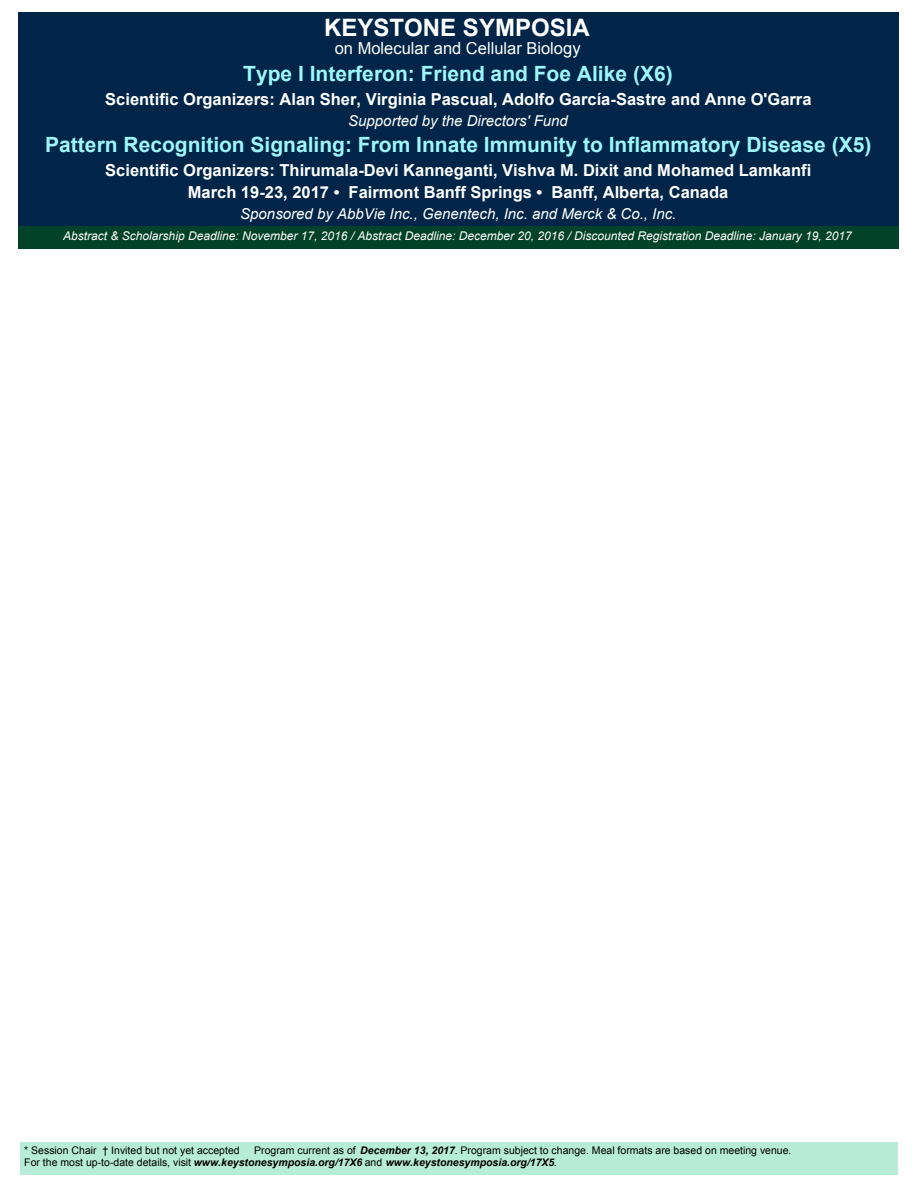
<style>
.page{position:relative;width:918px;height:1188px;background:#fff}
.page>*{position:absolute;margin:0;border:0;box-sizing:border-box;transform-origin:0 0}
.t1{font:700 24px "Arial";color:#fff}
.t2{font:700 21px "Arial";color:#9df7fd}
.t3{font:700 16.5px/22.5px "Arial";color:#fff;text-align:center}
.t4{font:16.5px "Arial";color:#fff}
.t5{font:italic 15px "Arial";color:#fff}
.t6{font:italic 12px "Arial";color:#fff}
.t7{font:10.5px/12px "Arial";color:#000}
.s1{font-weight:700;font-style:italic}
</style>
<div class="page">
<div style="left:20px;top:1142px;width:877px;height:33px;background:#b7ecd8"></div>
<div style="left:18px;top:12px;width:881px;height:214px;background:#012548"></div>
<div style="left:18px;top:226px;width:881px;height:23px;background:#02412a"></div>
<h1 class="t1" style="left:324px;top:19px;width:267px">KEYSTONE SYMPOSIA</h1>
<h3 class="t4" style="left:335px;top:42px;width:247px">on Molecular and Cellular Biology</h3>
<h2 class="t2" style="left:243px;top:66px;width:431px">Type I Interferon: Friend and Foe Alike (X6)</h2>
<h3 class="t3" style="left:105px;top:89px;width:708px">Scientific Organizers: Alan Sher, Virginia Pascual, Adolfo García-Sastre and Anne O'Garra</h3>
<h3 class="t5" style="left:348px;top:115px;width:221px">Supported by the Directors' Fund</h3>
<h2 class="t2" style="left:45px;top:136px;width:828px">Pattern Recognition Signaling: From Innate Immunity to Inflammatory Disease (X5)</h2>
<h3 class="t3" style="left:105px;top:160px;width:707px">Scientific Organizers: Thirumala-Devi Kanneganti, Vishva M. Dixit and Mohamed Lamkanfi<br>March 19-23, 2017 • Fairmont Banff Springs • Banff, Alberta, Canada</h3>
<h3 class="t5" style="left:240px;top:208px;width:438px">Sponsored by AbbVie Inc., Genentech, Inc. and Merck &amp; Co., Inc.</h3>
<p class="t6" style="left:63px;top:231px;width:790px">Abstract &amp; Scholarship Deadline: November 17, 2016 / Abstract Deadline: December 20, 2016 / Discounted Registration Deadline: January 19, 2017</p>
<p class="t7" style="left:24px;top:1145px;width:217px">* Session Chair † Invited but not yet accepted</p>
<p class="t7" style="left:24px;top:1145px;width:769px;text-indent:230px">Program current as of <span class="s1">December 13, 2017</span>. Program subject to change. Meal formats are based on meeting venue.<br>For the most up-to-date details, visit <span class="s1">www.keystonesymposia.org/17X6</span> and <span class="s1">www.keystonesymposia.org/17X5</span>.</p>
</div>
